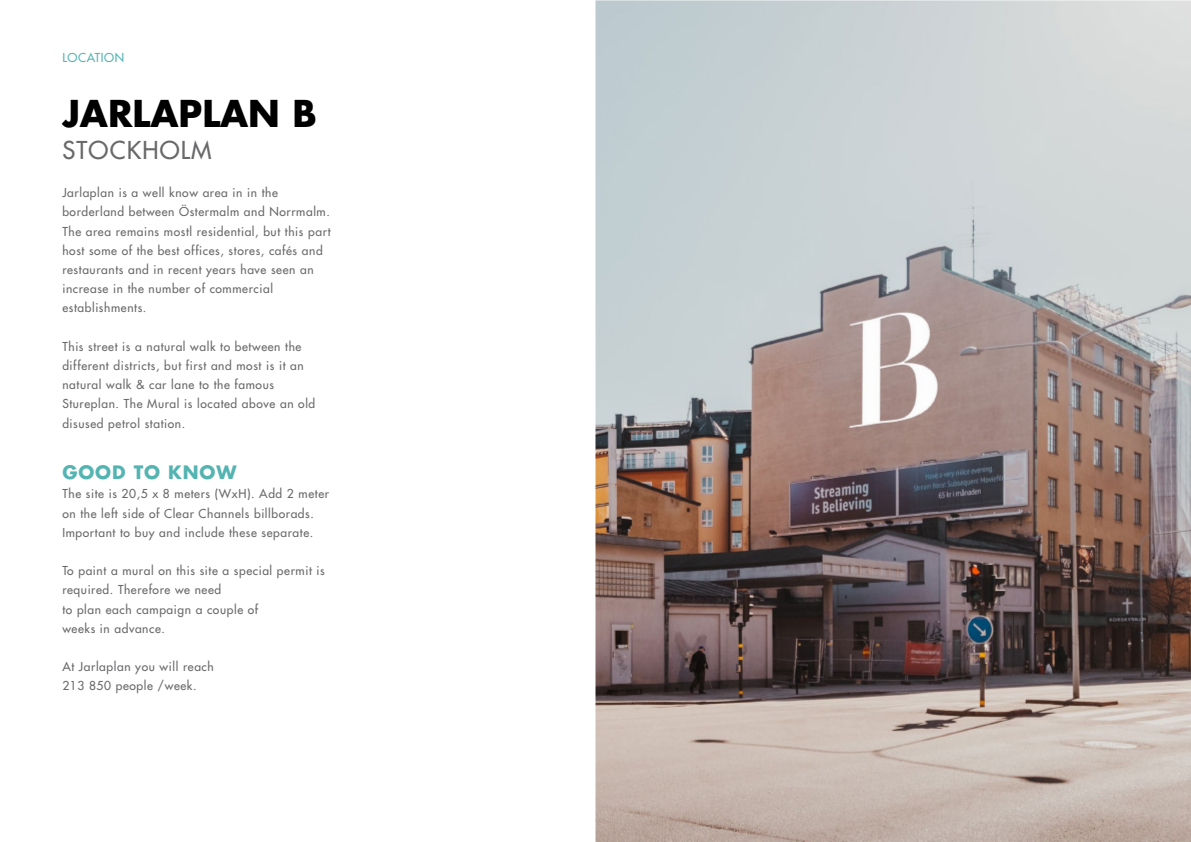
<style>
.page{position:relative;width:1191px;height:842px;background:#fff}
.page>*{position:absolute;margin:0;border:0;box-sizing:border-box;transform-origin:0 0}
.t1{font:700 36px "Futura Std";color:#000}
.t2{font:500 24px "Futura Std";letter-spacing:.05em;color:#69686a}
.t3{font:700 18px "Futura Std";letter-spacing:.05em;color:#54b4b2}
.t4{font:500 12px/19.2px "Futura Std";letter-spacing:.05em;color:#69686a}
.t5{font:500 12px "Futura Std";letter-spacing:.05em;color:#54b4b2}
</style>
<div class="page">
<img style="left:595px;top:0;width:596px;height:842px">
<p class="t5" style="left:62px;top:50px;width:63px">LOCATION</p>
<h1 class="t1" style="left:62px;top:89px;width:256px">JARLAPLAN B</h1>
<h2 class="t2" style="left:62px;top:135px;width:151px">STOCKHOLM</h2>
<p class="t4" style="left:62px;top:183px;width:270px">Jarlaplan is a well know area in in the borderland between Östermalm and Norrmalm.<br>The area remains mostl residential, but this part host some of the best offices, stores, cafés and restaurants and in recent years have seen an increase in the number of commercial establishments.</p>
<p class="t4" style="left:62px;top:337px;width:254px">This street is a natural walk to between the different districts, but first and most is it an natural walk &amp; car lane to the famous Stureplan. The Mural is located above an old disused petrol station.</p>
<h3 class="t3" style="left:62px;top:460px;width:176px">GOOD TO KNOW</h3>
<p class="t4" style="left:62px;top:484px;width:268px">The site is 20,5 x 8 meters (WxH). Add 2 meter on the left side of Clear Channels billborads.<br>Important to buy and include these separate.</p>
<p class="t4" style="left:62px;top:561px;width:264px">To paint a mural on this site a special permit is required. Therefore we need<br>to plan each campaign a couple of<br>weeks in advance.</p>
<p class="t4" style="left:62px;top:657px;width:153px">At Jarlaplan you will reach<br>213 850 people /week.</p>
</div>
